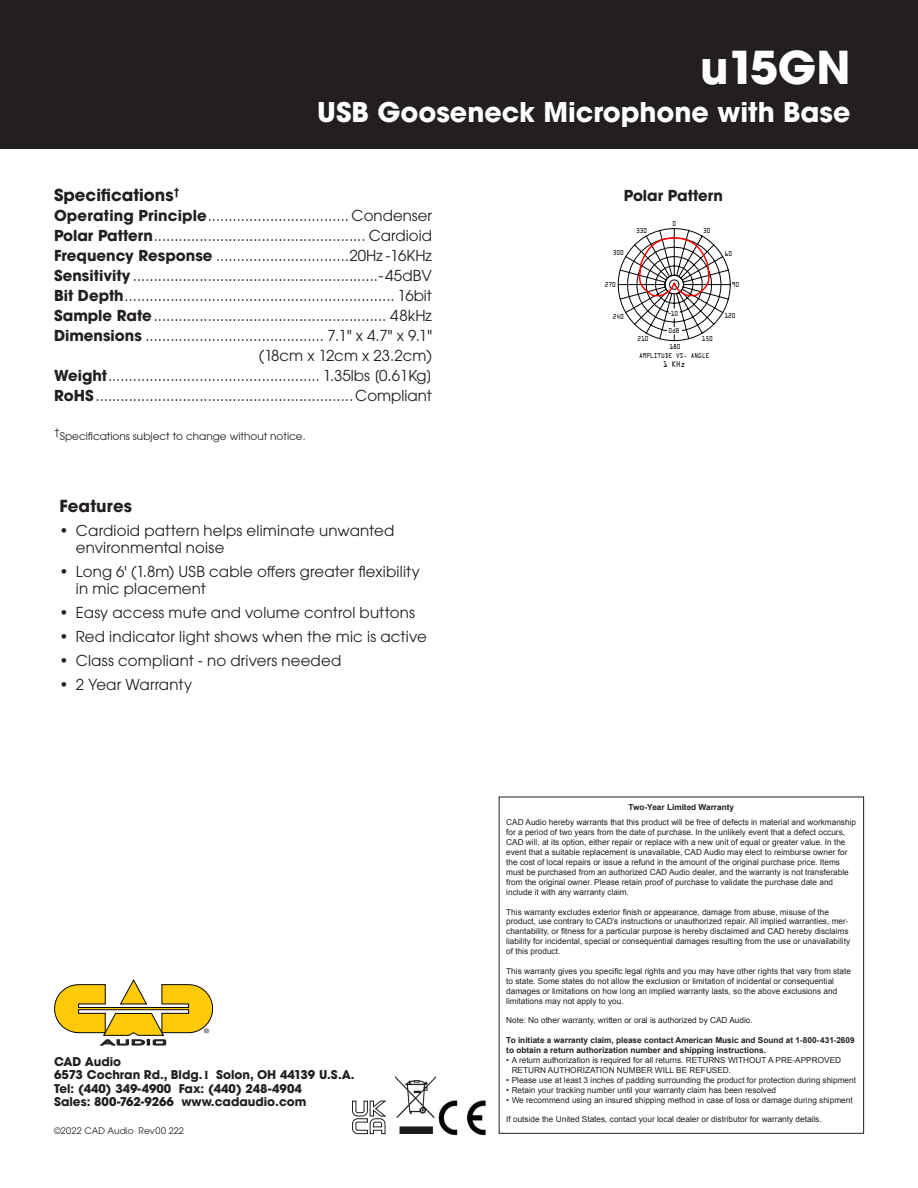
<style>
.page{position:relative;width:918px;height:1188px;background:#fff}
.page>*{position:absolute;margin:0;border:0;box-sizing:border-box;transform-origin:0 0}
.t1{font:700 45px "ITC Avant Garde Pro";letter-spacing:-.01em;color:#fff}
.t2{font:700 27px "ITC Avant Garde Pro";color:#fff}
.t3{font:700 16.5px "ITC Avant Garde Pro";color:#231f20}
.t4{font:15px/17.2px "ITC Avant Garde Pro";letter-spacing:.01em;color:#231f20}
.t5{font:700 15px "ITC Avant Garde Pro";color:#231f20}
.t6{font:700 12px "ITC Avant Garde Pro";color:#231f20}
.t7{font:10.5px "ITC Avant Garde Pro";color:#231f20}
.t8{font:9px "ITC Avant Garde Pro";color:#231f20}
.t9{font:8.25px/9.9px "Arial";color:#231f20}
.t10{font:700 8.25px/9.9px "Arial";color:#231f20}
.t11{font:7.65px "OCRA Std";color:#000;scale:.8 1}
.t12{font:6.45px "OCRA Std";color:#000;scale:.8 1}
.s1{font-weight:700}
.s2{font-family:"Times New Roman"}
</style>
<div class="page">
<div style="left:0;top:0;width:918px;height:149px;background:#231f20"></div>
<img style="left:439px;top:1100px;width:47px;height:35px">
<img style="left:396px;top:1077px;width:40px;height:57px">
<svg style="left:618px;top:228px;width:113px;height:113px"></svg>
<div style="left:499px;top:797px;width:365px;height:337px;border:1px solid #231f20"></div>
<svg style="left:54px;top:979px;width:159px;height:66px"></svg>
<svg style="left:352px;top:1101px;width:34px;height:33px"></svg>
<p class="t1" style="left:700px;top:38px;width:152px">u15GN</p>
<p class="t2" style="left:317px;top:94px;width:535px">USB Gooseneck Microphone with Base</p>
<p class="t3" style="left:54px;top:183px;width:128px">Specifications<sup>†</sup></p>
<p class="t4" style="left:54px;top:207px;width:380px"><span class="s1">Operating Principle</span>.................................. Condenser</p>
<p class="t4" style="left:54px;top:227px;width:380px"><span class="s1">Polar Pattern</span>................................................... Cardioid</p>
<p class="t4" style="left:54px;top:247px;width:380px"><span class="s1">Frequency Response</span> ................................20Hz -16KHz</p>
<p class="t4" style="left:54px;top:267px;width:380px"><span class="s1">Sensitivity</span> ...........................................................-45dBV</p>
<p class="t4" style="left:54px;top:287px;width:380px"><span class="s1">Bit Depth</span>................................................................. 16bit</p>
<p class="t4" style="left:54px;top:306px;width:380px"><span class="s1">Sample Rate</span>........................................................ 48kHz</p>
<p class="t4" style="left:54px;top:326px;width:379px"><span class="s1">Dimensions</span> ........................................... 7.1" x 4.7" x 9.1"</p>
<p class="t4" style="left:259px;top:346px;width:175px">(18cm x 12cm x 23.2cm)</p>
<p class="t4" style="left:54px;top:366px;width:380px"><span class="s1">Weight</span>................................................... 1.35lbs [0.61Kg]</p>
<p class="t4" style="left:54px;top:386px;width:380px"><span class="s1">RoHS</span>.............................................................. Compliant</p>
<p class="t7" style="left:54px;top:430px;width:253px">†Specifications subject to change without notice.</p>
<p class="t3" style="left:59px;top:495px;width:74px">Features</p>
<p class="t4" style="left:76px;top:521px;width:320px;text-indent:-16px">• Cardioid pattern helps eliminate unwanted environmental noise</p>
<p class="t4" style="left:76px;top:563px;width:345px;text-indent:-16px">• Long 6' (1.8m) USB cable offers greater flexibility in mic placement</p>
<p class="t4" style="left:59px;top:604px;width:357px">• Easy access mute and volume control buttons</p>
<p class="t4" style="left:59px;top:628px;width:369px">• Red indicator light shows when the mic is active</p>
<p class="t4" style="left:59px;top:652px;width:283px">• Class compliant - no drivers needed</p>
<p class="t4" style="left:59px;top:676px;width:134px">• 2 Year Warranty</p>
<p class="t6" style="left:54px;top:1054px;width:69px">CAD Audio</p>
<p class="t6" style="left:54px;top:1067px;width:302px">6573 Cochran Rd., Bldg. <span class="s2">I</span> Solon, OH 44139 U.S.A.</p>
<p class="t6" style="left:54px;top:1081px;width:249px">Tel: (440) 349-4900 Fax: (440) 248-4904</p>
<p class="t6" style="left:54px;top:1094px;width:254px">Sales: 800-762-9266 www.cadaudio.com</p>
<p class="t8" style="left:54px;top:1125px;width:131px">©2022 CAD Audio Rev00 222</p>
<p class="t5" style="left:624px;top:186px;width:101px">Polar Pattern</p>
<p class="t12" style="left:672px;top:220px;width:6px">0</p>
<p class="t12" style="left:636px;top:228px;width:15px">330</p>
<p class="t12" style="left:703px;top:228px;width:11px">30</p>
<p class="t12" style="left:613px;top:250px;width:15px">300</p>
<p class="t12" style="left:725px;top:251px;width:11px">60</p>
<p class="t12" style="left:605px;top:282px;width:15px">270</p>
<p class="t12" style="left:732px;top:281px;width:11px">90</p>
<p class="t12" style="left:613px;top:314px;width:15px">240</p>
<p class="t12" style="left:668px;top:311px;width:14px">-10</p>
<p class="t12" style="left:725px;top:313px;width:15px">120</p>
<p class="t12" style="left:668px;top:328px;width:15px">0dB</p>
<p class="t12" style="left:638px;top:336px;width:15px">210</p>
<p class="t12" style="left:702px;top:336px;width:15px">150</p>
<p class="t12" style="left:670px;top:343px;width:15px">180</p>
<p class="t12" style="left:639px;top:353px;width:89px">AMPLITUDE VS. ANGLE</p>
<p class="t11" style="left:663px;top:361px;width:29px">1 KHz</p>
<p class="t10" style="left:629px;top:803px;width:107px">Two-Year Limited Warranty</p>
<p class="t9" style="left:506px;top:818px;width:351px">CAD Audio hereby warrants that this product will be free of defects in material and workmanship for a period of two years from the date of purchase. In the unlikely event that a defect occurs, CAD will, at its option, either repair or replace with a new unit of equal or greater value. In the event that a suitable replacement is unavailable, CAD Audio may elect to reimburse owner for the cost of local repairs or issue a refund in the amount of the original purchase price. Items must be purchased from an authorized CAD Audio dealer, and the warranty is not transferable from the original owner. Please retain proof of purchase to validate the purchase date and include it with any warranty claim.</p>
<p class="t9" style="left:506px;top:907px;width:345px">This warranty excludes exterior finish or appearance, damage from abuse, misuse of the product, use contrary to CAD’s instructions or unauthorized repair. All implied warranties, mer&shy;chantability, or fitness for a particular purpose is hereby disclaimed and CAD hereby disclaims liability for incidental, special or consequential damages resulting from the use or unavailability of this product.</p>
<p class="t9" style="left:506px;top:966px;width:346px">This warranty gives you specific legal rights and you may have other rights that vary from state to state. Some states do not allow the exclusion or limitation of incidental or consequential damages or limitations on how long an implied warranty lasts, so the above exclusions and limitations may not apply to you.</p>
<p class="t9" style="left:506px;top:1016px;width:248px">Note: No other warranty, written or oral is authorized by CAD Audio.</p>
<p class="t10" style="left:506px;top:1036px;width:350px">To initiate a warranty claim, please contact American Music and Sound at 1-800-431-2609 to obtain a return authorization number and shipping instructions.</p>
<p class="t9" style="left:512px;top:1055px;width:331px;text-indent:-5px">• A return authorization is required for all returns. RETURNS WITHOUT A PRE-APPROVED<br>RETURN AUTHORIZATION NUMBER WILL BE REFUSED.</p>
<p class="t9" style="left:506px;top:1075px;width:351px">• Please use at least 3 inches of padding surrounding the product for protection during shipment</p>
<p class="t9" style="left:506px;top:1085px;width:271px">• Retain your tracking number until your warranty claim has been resolved</p>
<p class="t9" style="left:506px;top:1095px;width:348px">• We recommend using an insured shipping method in case of loss or damage during shipment</p>
<p class="t9" style="left:506px;top:1115px;width:317px">If outside the United States, contact your local dealer or distributor for warranty details.</p>
</div>
